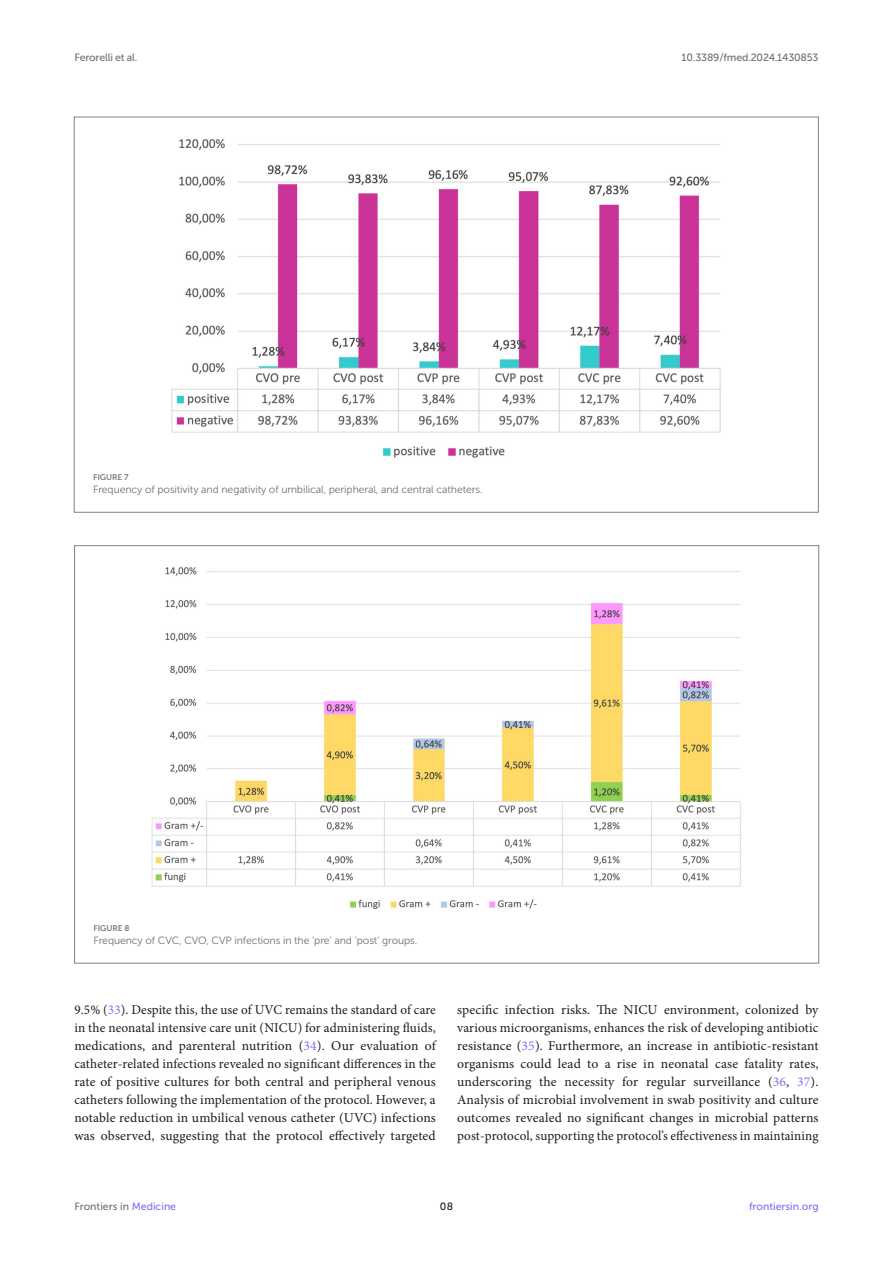
<style>
.page{position:relative;width:893px;height:1263px;background:#fff}
.page>*{position:absolute;margin:0;border:0;box-sizing:border-box;transform-origin:0 0}
.TEXT{font:13.5px/18px "Minion Pro";letter-spacing:.005em;color:#1b1c1b;text-align:justify}
.FIG_LEG{font:10.5px "Museo Sans 300";letter-spacing:-.01em;color:#706f70}
.t1{font:10.5px "Museo Sans 500";letter-spacing:-.015em;color:#706f70}
.t2{font:10.5px "Museo Sans 500";color:#856df0}
.t3{font:10.5px "Museo Sans 500";color:#1b1c1b}
.FIG_HD{font:8.25px "Museo Sans 700";letter-spacing:-.01em;color:#7e7f7f}
.s1{color:#856df0}
</style>
<div class="page">
<img style="left:151px;top:567px;width:590px;height:343px">
<img style="left:171px;top:139px;width:550px;height:319px">
<p class="t1" style="left:74px;top:51px;width:65px">Ferorelli et al.</p>
<p class="t1" style="left:682px;top:51px;width:138px">10.3389/fmed.2024.1430853</p>
<p class="FIG_HD" style="left:93px;top:472px;width:37px">FIGURE 7</p>
<p class="FIG_LEG" style="left:93px;top:484px;width:391px">Frequency of positivity and negativity of umbilical, peripheral, and central catheters.</p>
<p class="FIG_HD" style="left:94px;top:923px;width:37px">FIGURE 8</p>
<p class="FIG_LEG" style="left:94px;top:935px;width:325px">Frequency of CVC, CVO, CVP infections in the ‘pre’ and ‘post’ groups.</p>
<p class="TEXT" style="left:74px;top:1001px;width:363px">9.5% (<span class="s1">33</span>). Despite this, the use of UVC remains the standard of care in the neonatal intensive care unit (NICU) for administering fluids, medications, and parenteral nutrition (<span class="s1">34</span>). Our evaluation of catheter-related infections revealed no significant differences in the rate of positive cultures for both central and peripheral venous catheters following the implementation of the protocol. However, a notable reduction in umbilical venous catheter (UVC) infections was observed, suggesting that the protocol effectively targeted</p>
<p class="TEXT" style="left:457px;top:1001px;width:363px">specific infection risks. The NICU environment, colonized by various microorganisms, enhances the risk of developing antibiotic resistance (<span class="s1">35</span>). Furthermore, an increase in antibiotic-resistant organisms could lead to a rise in neonatal case fatality rates, underscoring the necessity for regular surveillance (<span class="s1">36</span>, <span class="s1">37</span>).<br>Analysis of microbial involvement in swab positivity and culture outcomes revealed no significant changes in microbial patterns post-protocol, supporting the protocol’s effectiveness in maintaining</p>
<p class="t1" style="left:74px;top:1200px;width:103px">Frontiers in <span class="s1">Medicine</span></p>
<p class="t3" style="left:440px;top:1200px;width:15px">08</p>
<p class="t2" style="left:749px;top:1200px;width:71px">frontiersin.org</p>
</div>
